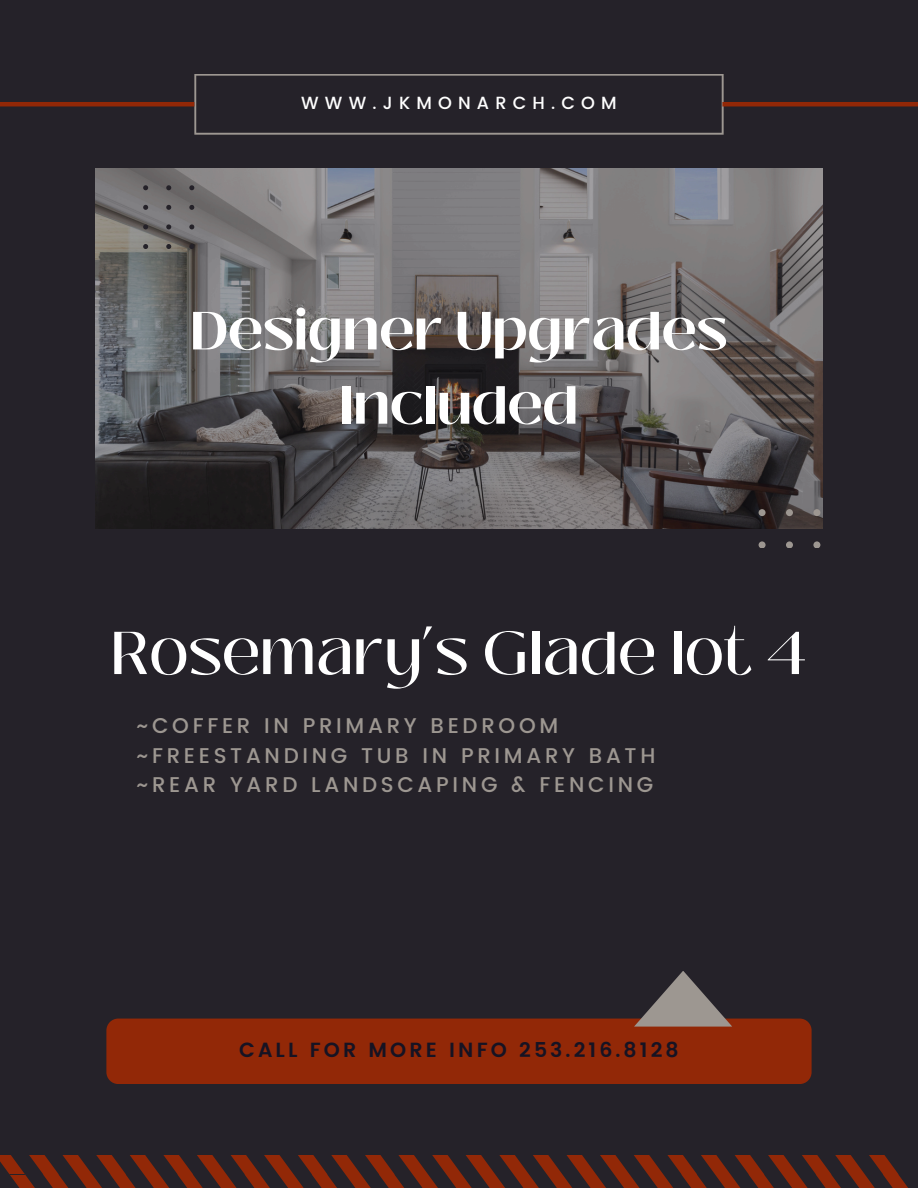
<style>
.page{position:relative;width:918px;height:1188px;background:#252229}
.page>*{position:absolute;margin:0;border:0;box-sizing:border-box;transform-origin:0 0}
.t1{font:500 60.15px "Black Mango";color:#fff}
.t2{font:700 53.55px/74.2px "Black Mango";color:#fff;text-align:center}
.t3{font:500 21.3px/29.7px "Poppins";letter-spacing:.175em;color:#9d9791}
.t4{font:600 20.4px "Poppins";letter-spacing:.15em;color:#161323}
.t5{font:500 17.55px "Poppins";letter-spacing:.35em;color:#fff}
</style>
<div class="page">
<img style="left:96px;top:168px;width:727px;height:360px">
<svg style="left:0;top:1156px;width:908px;height:32px"></svg>
<div style="left:106px;top:1019px;width:706px;height:65px;background:#922807;border-radius:12px"></div>
<svg style="left:194px;top:74px;width:530px;height:61px"></svg>
<hr style="left:0;top:102px;width:194px;height:4px;background:#922807">
<hr style="left:722px;top:102px;width:196px;height:4px;background:#922807">
<svg style="left:759px;top:508px;width:64px;height:40px"></svg>
<svg style="left:143px;top:185px;width:51px;height:64px;background:#6e6b6c"></svg>
<svg style="left:634px;top:971px;width:98px;height:56px"></svg>
<p class="t5" style="left:301px;top:92px;width:317px">WWW.JKMONARCH.COM</p>
<p class="t2" style="left:190px;top:294px;width:539px">Designer Upgrades<br>Included</p>
<p class="t1" style="left:111px;top:608px;width:698px">Rosemary’s Glade lot 4</p>
<p class="t3" style="left:137px;top:711px;width:520px">~COFFER IN PRIMARY BEDROOM ~FREESTANDING TUB IN PRIMARY BATH ~REAR YARD LANDSCAPING &amp; FENCING</p>
<p class="t4" style="left:239px;top:1038px;width:441px">CALL FOR MORE INFO 253.216.8128</p>
</div>
